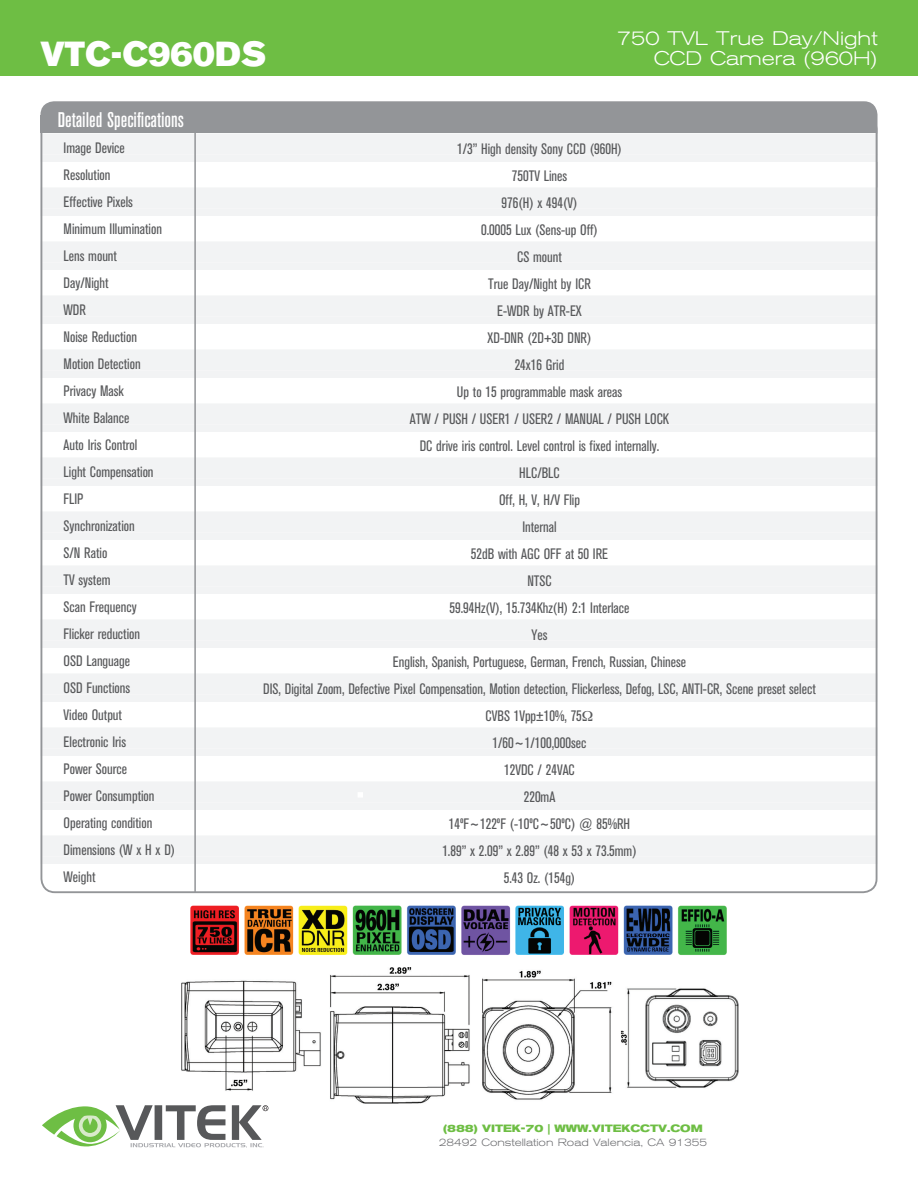
<style>
.page{position:relative;width:918px;height:1188px;background:#fff}
.page>*{position:absolute;margin:0;border:0;box-sizing:border-box;transform-origin:0 0}
.t1{font:34.5px "Akzidenz Grotesk BE Super";color:#fff}
.t2{font:500 condensed 21px "Akzidenz Grotesk BE";color:#fff}
.t3{font:300 expanded 19.5px/19.5px "Akzidenz Grotesk BE";color:#fff;text-align:right}
.t4{font:condensed 15px/27px "Akzidenz Grotesk BE";color:#57585a}
.t5{font:300 expanded 10.5px "Akzidenz Grotesk BE";color:#6c6d70}
.t6{font:700 expanded 10.5px "Akzidenz Grotesk BE";color:#6ebe44}
</style>
<div class="page">
<div style="left:0;top:0;width:918px;height:75px;background:#6ebe44"></div>
<div style="left:40px;top:101px;width:838px;height:125px;background:#939598;border-radius:14px"></div>
<div style="left:40px;top:130px;width:838px;height:763px;background:#fff"></div>
<div style="left:40px;top:133px;width:838px;height:21px;background:#f2f3f4"></div>
<div style="left:40px;top:154px;width:838px;height:8px;background:#f2f3f4"></div>
<div style="left:40px;top:187px;width:838px;height:21px;background:#f2f3f4"></div>
<div style="left:40px;top:208px;width:838px;height:8px;background:#f2f3f4"></div>
<div style="left:40px;top:241px;width:838px;height:21px;background:#f2f3f4"></div>
<div style="left:40px;top:262px;width:838px;height:8px;background:#f2f3f4"></div>
<div style="left:40px;top:295px;width:838px;height:21px;background:#f2f3f4"></div>
<div style="left:40px;top:316px;width:838px;height:8px;background:#f2f3f4"></div>
<div style="left:40px;top:349px;width:838px;height:21px;background:#f2f3f4"></div>
<div style="left:40px;top:370px;width:838px;height:8px;background:#f2f3f4"></div>
<div style="left:40px;top:403px;width:838px;height:21px;background:#f2f3f4"></div>
<div style="left:40px;top:424px;width:838px;height:8px;background:#f2f3f4"></div>
<div style="left:40px;top:457px;width:838px;height:21px;background:#f2f3f4"></div>
<div style="left:40px;top:478px;width:838px;height:8px;background:#f2f3f4"></div>
<div style="left:40px;top:511px;width:838px;height:21px;background:#f2f3f4"></div>
<div style="left:40px;top:532px;width:838px;height:8px;background:#f2f3f4"></div>
<div style="left:40px;top:565px;width:838px;height:21px;background:#f2f3f4"></div>
<div style="left:40px;top:586px;width:838px;height:8px;background:#f2f3f4"></div>
<div style="left:40px;top:619px;width:838px;height:21px;background:#f2f3f4"></div>
<div style="left:40px;top:640px;width:838px;height:8px;background:#f2f3f4"></div>
<div style="left:40px;top:673px;width:838px;height:21px;background:#f2f3f4"></div>
<div style="left:40px;top:694px;width:838px;height:8px;background:#f2f3f4"></div>
<div style="left:40px;top:727px;width:838px;height:21px;background:#f2f3f4"></div>
<div style="left:40px;top:748px;width:838px;height:8px;background:#f2f3f4"></div>
<div style="left:40px;top:781px;width:838px;height:21px;background:#f2f3f4"></div>
<div style="left:40px;top:802px;width:838px;height:8px;background:#f2f3f4"></div>
<div style="left:40px;top:835px;width:838px;height:21px;background:#f2f3f4"></div>
<div style="left:40px;top:856px;width:838px;height:8px;background:#f2f3f4"></div>
<div style="left:40px;top:115px;width:838px;height:18px;background:#939598"></div>
<hr style="left:194px;top:115px;width:2px;height:777px;background:#939598">
<svg style="left:358px;top:792px;width:5px;height:5px"></svg>
<img style="left:181px;top:968px;width:557px;height:136px">
<img style="left:190px;top:905px;width:537px;height:50px">
<svg style="left:42px;top:1105px;width:226px;height:43px"></svg>
<h1 class="t1" style="left:40px;top:34px;width:227px">VTC-C960DS</h1>
<h3 class="t3" style="left:617px;top:29px;width:262px">750 TVL True Day/Night<br>CCD Camera (960H)</h3>
<h2 class="t2" style="left:58px;top:108px;width:128px">Detailed Specifications</h2>
<p class="t4" style="left:64px;top:135px;width:113px">Image Device<br>Resolution<br>Effective Pixels<br>Minimum Illumination<br>Lens mount<br>Day/Night<br>WDR<br>Noise Reduction<br>Motion Detection<br>Privacy Mask<br>White Balance<br>Auto Iris Control<br>Light Compensation<br>FLIP<br>Synchronization<br>S/N Ratio<br>TV system<br>Scan Frequency<br>Flicker reduction<br>OSD Language<br>OSD Functions<br>Video Output<br>Electronic Iris<br>Power Source<br>Power Consumption<br>Operating condition<br>Dimensions (W x H x D)<br>Weight</p>
<p class="t4" style="left:457px;top:136px;width:166px">1/3” High density Sony CCD (960H)</p>
<p class="t4" style="left:512px;top:163px;width:57px">750TV Lines</p>
<p class="t4" style="left:502px;top:190px;width:78px">976(H) x 494(V)</p>
<p class="t4" style="left:481px;top:217px;width:118px">0.0005 Lux (Sens-up Off)</p>
<p class="t4" style="left:517px;top:244px;width:46px">CS mount</p>
<p class="t4" style="left:488px;top:271px;width:104px">True Day/Night by ICR</p>
<p class="t4" style="left:497px;top:298px;width:86px">E-WDR by ATR-EX</p>
<p class="t4" style="left:488px;top:325px;width:106px">XD-DNR (2D+3D DNR)</p>
<p class="t4" style="left:515px;top:352px;width:51px">24x16 Grid</p>
<p class="t4" style="left:457px;top:379px;width:167px">Up to 15 programmable mask areas</p>
<p class="t4" style="left:410px;top:406px;width:261px">ATW / PUSH / USER1 / USER2 / MANUAL / PUSH LOCK</p>
<p class="t4" style="left:420px;top:433px;width:241px">DC drive iris control. Level control is fixed internally.</p>
<p class="t4" style="left:519px;top:460px;width:42px">HLC/BLC</p>
<p class="t4" style="left:499px;top:487px;width:83px">Off, H, V, H/V Flip</p>
<p class="t4" style="left:522px;top:514px;width:36px">Internal</p>
<p class="t4" style="left:471px;top:541px;width:139px">52dB with AGC OFF at 50 IRE</p>
<p class="t4" style="left:527px;top:568px;width:26px">NTSC</p>
<p class="t4" style="left:449px;top:595px;width:182px">59.94Hz(V), 15.734Khz(H) 2:1 Interlace</p>
<p class="t4" style="left:532px;top:622px;width:17px">Yes</p>
<p class="t4" style="left:393px;top:649px;width:295px">English, Spanish, Portuguese, German, French, Russian, Chinese</p>
<p class="t4" style="left:263px;top:676px;width:554px">DIS, Digital Zoom, Defective Pixel Compensation, Motion detection, Flickerless, Defog, LSC, ANTI-CR, Scene preset select</p>
<p class="t4" style="left:486px;top:703px;width:98px">CVBS 1Vpp±10%, 75</p>
<p class="t4" style="left:493px;top:730px;width:95px">1/60~1/100,000sec</p>
<p class="t4" style="left:504px;top:757px;width:72px">12VDC / 24VAC</p>
<p class="t4" style="left:524px;top:784px;width:33px">220mA</p>
<p class="t4" style="left:449px;top:811px;width:183px">14ºF~122ºF (-10ºC~50ºC) @ 85%RH</p>
<p class="t4" style="left:442px;top:838px;width:196px">1.89” x 2.09” x 2.89” (48 x 53 x 73.5mm)</p>
<p class="t4" style="left:504px;top:865px;width:73px">5.43 Oz. (154g)</p>
<p class="t6" style="left:443px;top:1122px;width:261px">(888) VITEK-70 | WWW.VITEKCCTV.COM</p>
<p class="t5" style="left:439px;top:1136px;width:270px">28492 Constellation Road Valencia, CA 91355</p>
</div>
